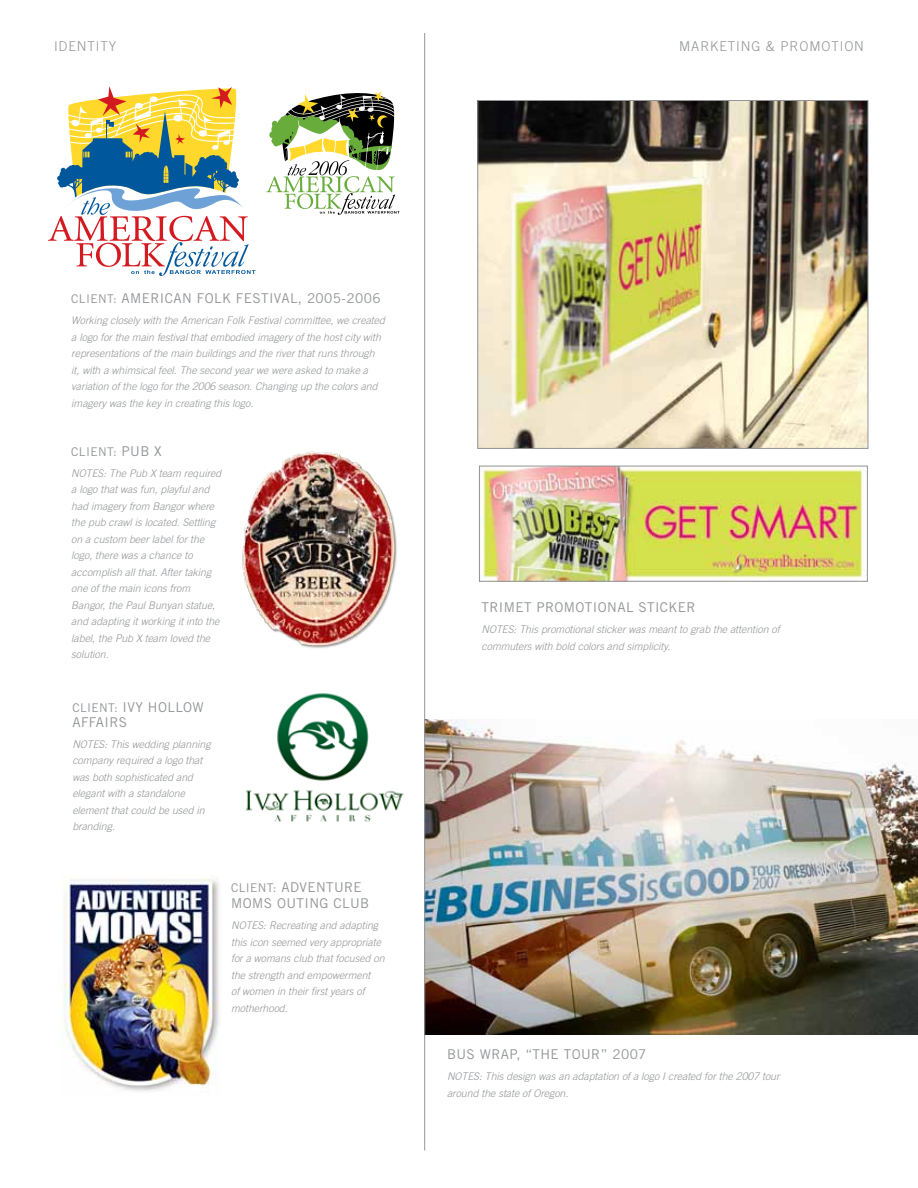
<style>
.page{position:relative;width:918px;height:1188px;background:#fff}
.page>*{position:absolute;margin:0;border:0;box-sizing:border-box;transform-origin:0 0}
.t1{font:13.5px/15px "Trade Gothic";letter-spacing:.03em;color:#939598}
.t2{font:300 13.5px "Trade Gothic";letter-spacing:.065em;color:#939598}
.t3{font:12px "Trade Gothic";letter-spacing:.03em;color:#939598}
.t4{font:italic 300 10.5px/16.5px "Trade Gothic";color:#939598}
.s1{font-size:12px}
.s2{font-size:13.5px}
</style>
<div class="page">
<img style="left:62px;top:876px;width:157px;height:215px">
<img style="left:277px;top:693px;width:92px;height:88px">
<img style="left:245px;top:790px;width:159px;height:32px">
<img style="left:425px;top:719px;width:493px;height:316px">
<hr style="left:424px;top:33px;width:1px;height:1117px;background:#939598">
<img style="left:482px;top:468px;width:383px;height:112px">
<div style="left:479px;top:466px;width:389px;height:116px;border:1px solid #939598"></div>
<img style="left:480px;top:102px;width:386px;height:345px">
<div style="left:478px;top:100px;width:390px;height:349px;border:1px solid #939598"></div>
<svg style="left:48px;top:86px;width:207px;height:190px"></svg>
<svg style="left:266px;top:91px;width:134px;height:124px"></svg>
<img style="left:242px;top:451px;width:155px;height:197px">
<p class="t2" style="left:54px;top:38px;width:64px">I DENTITY</p>
<p class="t2" style="left:679px;top:38px;width:186px">MARKETING &amp; PROMOTION</p>
<p class="t1" style="left:71px;top:291px;width:311px"><span class="s1">CLIENT:</span> AMERICAN FOLK FESTIVAL, 2005-2006</p>
<p class="t4" style="left:71px;top:312px;width:315px">Working closely with the American Folk Festival committee, we created a logo for the main festival that embodied imagery of the host city with representations of the main buildings and the river that runs through it, with a whimsical feel. The second year we were asked to make a variation of the logo for the 2006 season. Changing up the colors and imagery was the key in creating this logo.</p>
<p class="t3" style="left:71px;top:444px;width:92px">CLIENT: <span class="s2">PUB X</span></p>
<p class="t4" style="left:71px;top:465px;width:151px">NOTES: The Pub X team required a logo that was fun, playful and had imagery from Bangor where the pub crawl is located. Settling on a custom beer label for the logo, there was a chance to accomplish all that. After taking one of the main icons from<br>Bangor, the Paul Bunyan statue, and adapting it working it into the label, the Pub X team loved the solution.</p>
<p class="t1" style="left:72px;top:699px;width:133px"><span class="s1">CLIENT:</span> IVY HOLLOW<br>AFFAIRS</p>
<p class="t4" style="left:72px;top:736px;width:140px">NOTES: This wedding planning company required a logo that was both sophisticated and elegant with a standalone element that could be used in branding.</p>
<p class="t1" style="left:231px;top:879px;width:140px;line-height:16.5px"><span class="s1">CLIENT:</span> ADVENTURE<br>MOMS OUTING CLUB</p>
<p class="t4" style="left:231px;top:917px;width:155px">NOTES: Recreating and adapting this icon seemed very appropriate for a womans club that focused on the strength and empowerment<br>of women in their first years of motherhood.</p>
<p class="t1" style="left:482px;top:600px;width:216px">TRIMET PROMOTIONAL STICKER</p>
<p class="t4" style="left:482px;top:621px;width:300px">NOTES: This promotional sticker was meant to grab the attention of commuters with bold colors and simplicity.</p>
<p class="t1" style="left:447px;top:1047px;width:201px">BUS WRAP, “THE TOUR” 2007</p>
<p class="t4" style="left:447px;top:1068px;width:334px">NOTES: This design was an adaptation of a logo I created for the 2007 tour around the state of Oregon.</p>
</div>
